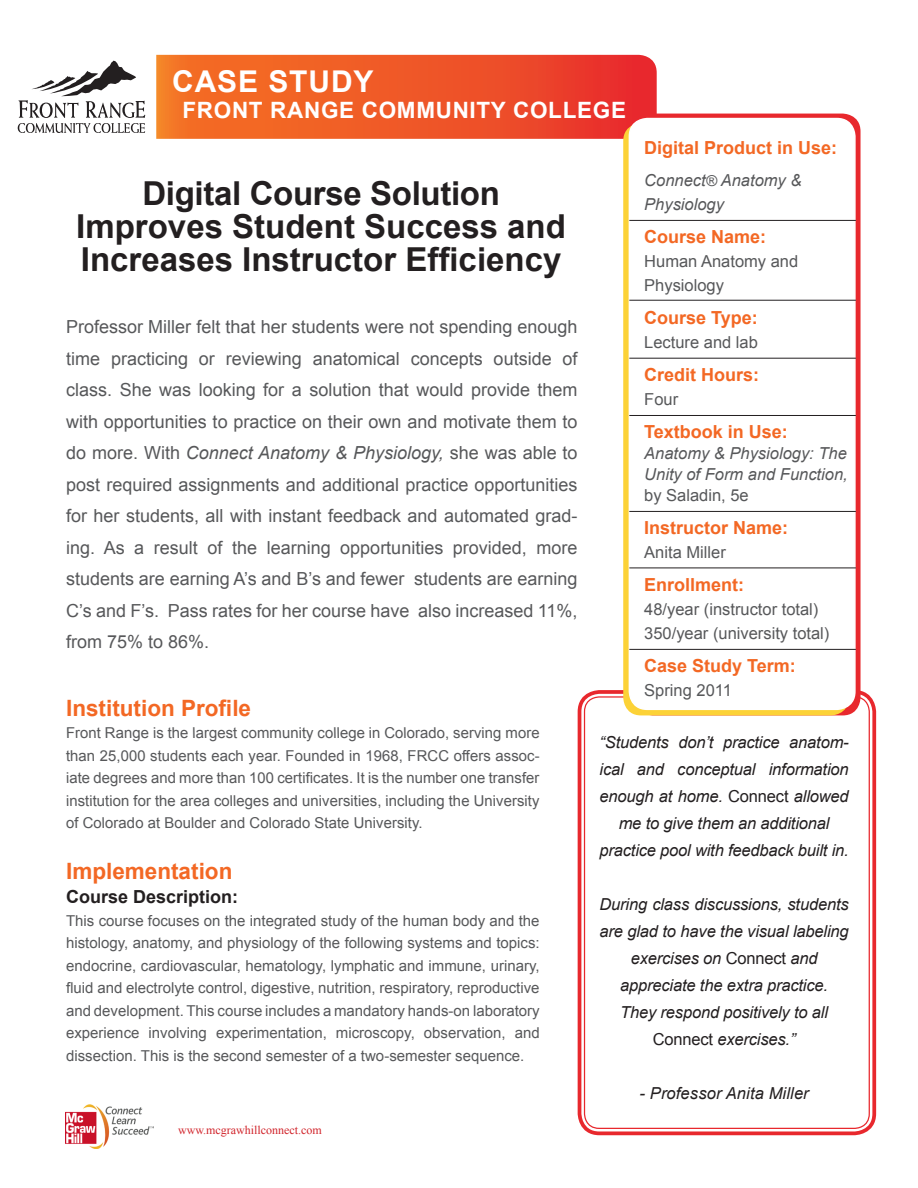
<style>
.page{position:relative;width:918px;height:1188px;background:#fff}
.page>*{position:absolute;margin:0;border:0;box-sizing:border-box;transform-origin:0 0}
.t1{font:700 33px/33px "Arial";color:#231f20;text-align:center}
.t2{font:700 30px "Arial";letter-spacing:.03em;color:#fff}
.t3{font:700 22.5px "Arial";color:#f36824}
.t4{font:700 22.5px "Arial";letter-spacing:.03em;color:#fff}
.t5{font:18px/31.5px "Arial";color:#57585a;text-align:justify}
.t6{font:700 18px "Arial";color:#f36824}
.t7{font:700 18px "Arial";color:#231f20}
.t8{font:italic 16.5px/27px "Arial";letter-spacing:-.01em;color:#231f20;text-align:center}
.t9{font:16.5px/24px "Arial";color:#57585a}
.t10{font:italic 16.5px/21px "Arial";color:#57585a}
.t11{font:italic 16.5px "Arial";letter-spacing:.01em;color:#231f20}
.t12{font:15px/22.5px "Arial";color:#57585a;text-align:justify}
.t13{font:12px "Times New Roman";color:#d1232a}
.s1{font-style:italic}
.s2{font-size:15px}
.s3{font-style:normal}
</style>
<div class="page">
<img style="left:65px;top:1104px;width:89px;height:44px">
<div style="left:578px;top:690px;width:298px;height:445px;border:4px solid #e8282d;border-radius:20px"></div>
<svg style="left:156px;top:55px;width:501px;height:84px;background:#ee5528"></svg>
<div style="left:635px;top:114px;width:226px;height:601px;background:#e8282d;border-radius:18px"></div>
<div style="left:623px;top:123px;width:226px;height:592px;background:linear-gradient(to right,#fcd33d,#fcd134);border-radius:18px"></div>
<div style="left:629px;top:119px;width:226px;height:590px;background:#fff;border-radius:18px"></div>
<div style="left:629px;top:118px;width:227px;height:592px;border:2px solid #fff;border-radius:18px"></div>
<hr style="left:629px;top:220px;width:227px;height:1px;background:#231f20">
<hr style="left:629px;top:300px;width:227px;height:1px;background:#231f20">
<hr style="left:629px;top:358px;width:227px;height:1px;background:#231f20">
<hr style="left:629px;top:415px;width:227px;height:1px;background:#231f20">
<hr style="left:629px;top:511px;width:227px;height:1px;background:#231f20">
<hr style="left:629px;top:568px;width:227px;height:1px;background:#231f20">
<hr style="left:629px;top:649px;width:227px;height:1px;background:#231f20">
<svg style="left:18px;top:61px;width:127px;height:72px"></svg>
<p class="t2" style="left:172px;top:61px;width:203px">CASE STUDY</p>
<p class="t4" style="left:183px;top:95px;width:445px">FRONT RANGE COMMUNITY COLLEGE</p>
<p class="t1" style="left:76px;top:178px;width:491px">Digital Course Solution<br>Improves Student Success and<br>Increases Instructor Efficiency</p>
<p class="t5" style="left:66px;top:311px;width:513px">Professor Miller felt that her students were not spending enough time practicing or reviewing anatomical concepts outside of class. She was looking for a solution that would provide them with opportunities to practice on their own and motivate them to do more. With <span class="s1">Connect Anatomy &amp; Physiology,</span> she was able to post required assignments and additional practice opportunities</p>
<p class="t5" style="left:66px;top:500px;width:513px">for her students, all with instant feedback and automated grad&shy;ing. As a result of the learning opportunities provided, more</p>
<p class="t5" style="left:66px;top:563px;width:513px">students are earning A’s and B’s and fewer students are earning C’s and F’s. Pass rates for her course have also increased 11%, from 75% to 86%.</p>
<p class="t3" style="left:66px;top:693px;width:187px">Institution Profile</p>
<p class="t12" style="left:66px;top:722px;width:475px">Front Range is the largest community college in Colorado, serving more than 25,000 students each year. Founded in 1968, FRCC offers assoc&shy;iate degrees and more than 100 certificates. It is the number one transfer institution for the area colleges and universities, including the University of Colorado at Boulder and Colorado State University.</p>
<p class="t3" style="left:66px;top:857px;width:168px">Implementation</p>
<p class="t7" style="left:66px;top:885px;width:174px">Course Description:</p>
<p class="t12" style="left:66px;top:909px;width:475px">This course focuses on the integrated study of the human body and the histology, anatomy, and physiology of the following systems and topics: endocrine, cardiovascular, hematology, lymphatic and immune, urinary, fluid and electrolyte control, digestive, nutrition, respiratory, reproductive and development. This course includes a mandatory hands-on laboratory</p>
<p class="t12" style="left:66px;top:1022px;width:475px">experience involving experimentation, microscopy, observation, and</p>
<p class="t12" style="left:66px;top:1044px;width:460px">dissection. This is the second semester of a two-semester sequence.</p>
<p class="t13" style="left:178px;top:1122px;width:145px">www.mcgrawhillconnect.com</p>
<p class="t6" style="left:644px;top:136px;width:195px">Digital Product in Use:</p>
<p class="t10" style="left:644px;top:168px;width:159px;line-height:24px">Connect<span class="s2">®</span> Anatomy &amp;<br>Physiology</p>
<p class="t6" style="left:644px;top:225px;width:124px">Course Name:</p>
<p class="t9" style="left:644px;top:249px;width:156px">Human Anatomy and<br>Physiology</p>
<p class="t6" style="left:644px;top:306px;width:115px">Course Type:</p>
<p class="t9" style="left:644px;top:330px;width:115px">Lecture and lab</p>
<p class="t6" style="left:644px;top:363px;width:117px">Credit Hours:</p>
<p class="t9" style="left:644px;top:387px;width:35px">Four</p>
<p class="t6" style="left:644px;top:420px;width:145px">Textbook in Use:</p>
<p class="t10" style="left:644px;top:443px;width:205px;text-align:justify">Anatomy &amp; Physiology: The Unity of Form and Function, <span class="s3">by Saladin, 5e</span></p>
<p class="t6" style="left:644px;top:516px;width:146px">Instructor Name:</p>
<p class="t9" style="left:644px;top:540px;width:83px">Anita Miller</p>
<p class="t6" style="left:644px;top:573px;width:102px">Enrollment:</p>
<p class="t9" style="left:644px;top:597px;width:176px">48/year (instructor total)</p>
<p class="t9" style="left:644px;top:621px;width:187px">350/year (university total)</p>
<p class="t6" style="left:644px;top:654px;width:153px">Case Study Term:</p>
<p class="t9" style="left:644px;top:678px;width:89px">Spring 2011</p>
<p class="t8" style="left:600px;top:729px;width:251px">“Students don’t practice anatom&shy;ical and conceptual information enough at home. <span class="s3">Connect</span> allowed me to give them an additional</p>
<p class="t8" style="left:600px;top:837px;width:251px">practice pool with feedback built in.</p>
<p class="t8" style="left:600px;top:891px;width:251px">During class discussions, students are glad to have the visual labeling exercises on <span class="s3">Connect</span> and</p>
<p class="t8" style="left:620px;top:972px;width:209px">appreciate the extra practice.</p>
<p class="t8" style="left:620px;top:999px;width:209px">They respond positively to all</p>
<p class="t8" style="left:653px;top:1026px;width:144px"><span class="s3">Connect</span> exercises.”</p>
<p class="t11" style="left:640px;top:1082px;width:171px">- Professor Anita Miller</p>
</div>
